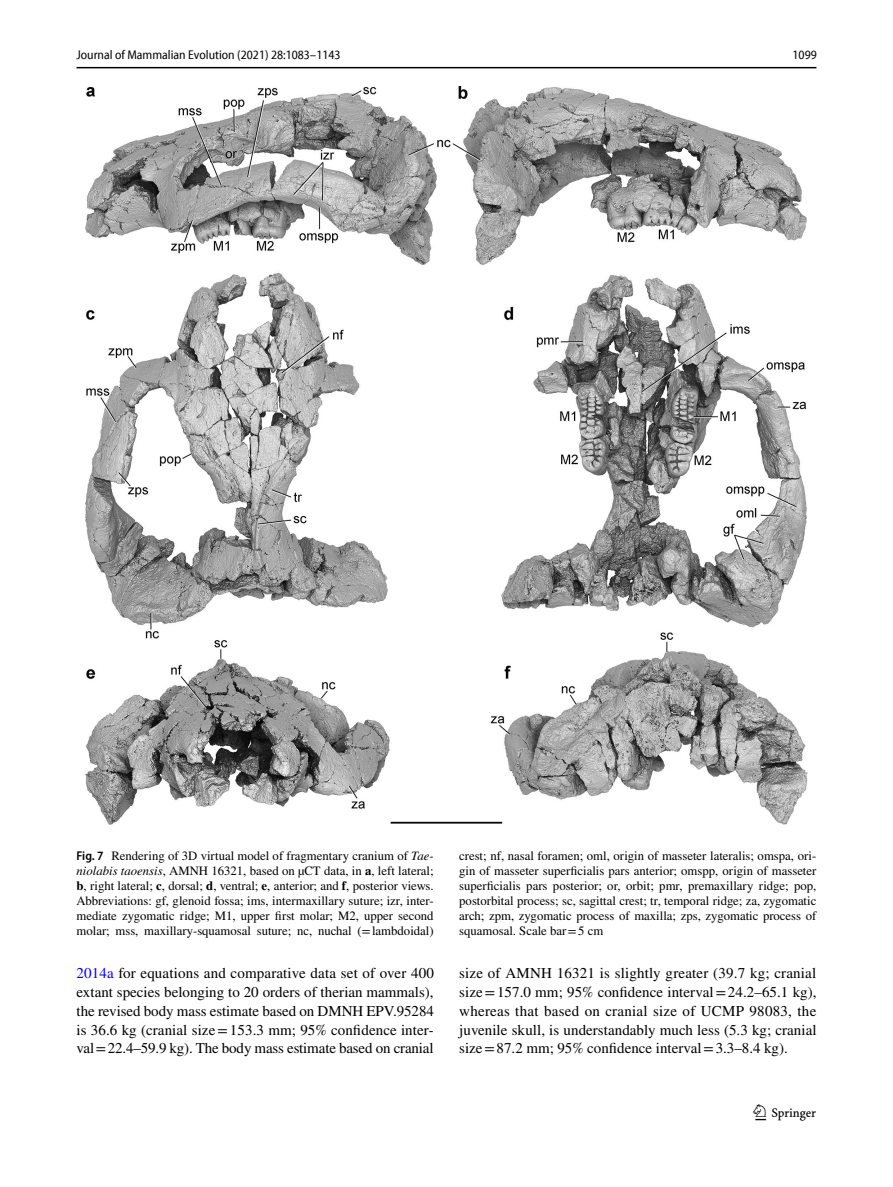
<style>
.page{position:relative;width:893px;height:1187px;background:#fff}
.page>*{position:absolute;margin:0;border:0;box-sizing:border-box;transform-origin:0 0}
.t1{font:22.5px "Springnew Regular 3";color:#000}
.t2{font:15px/18.8px "STIX";color:#000;text-align:justify}
.t3{font:12.75px/15px "STIX";color:#000;text-align:justify}
.t4{font:semi-condensed 12.75px "Myriad Pro Unic";color:#000}
.t5{font:12.75px "Myriad Pro Unic Semi Condensed 2";color:#000}
.s1{font-family:"Myriad Pro";font-weight:600;font-stretch:semi-condensed}
.s2{font-style:italic}
.s3{font-weight:700}
.s4{color:#00f}
</style>
<div class="page">
<hr style="left:77px;top:67px;width:739px;height:1px;background:#000">
<img style="left:85px;top:87px;width:723px;height:737px">
<p class="t4" style="left:77px;top:50px;width:266px">Journal of Mammalian Evolution (2021) 28:1083–1143</p>
<p class="t5" style="left:793px;top:50px;width:26px">1099</p>
<p class="t3" style="left:77px;top:848px;width:359px"><span class="s1">Fig. 7</span> Rendering of 3D virtual model of fragmentary cranium of <span class="s2">Tae&shy;niolabis taoensis</span>, AMNH 16321, based on µCT data, in <span class="s3">a</span>, left lateral; <span class="s3">b</span>, right lateral; <span class="s3">c</span>, dorsal; <span class="s3">d</span>, ventral; <span class="s3">e</span>, anterior; and <span class="s3">f</span>, posterior views.<br>Abbreviations: gf, glenoid fossa; ims, intermaxillary suture; izr, inter&shy;mediate zygomatic ridge; M1, upper first molar; M2, upper second molar; mss, maxillary-squamosal suture; nc, nuchal (=lambdoidal)</p>
<p class="t3" style="left:459px;top:848px;width:359px">crest; nf, nasal foramen; oml, origin of masseter lateralis; omspa, ori&shy;gin of masseter superficialis pars anterior; omspp, origin of masseter superficialis pars posterior; or, orbit; pmr, premaxillary ridge; pop, postorbital process; sc, sagittal crest; tr, temporal ridge; za, zygomatic arch; zpm, zygomatic process of maxilla; zps, zygomatic process of squamosal. Scale bar=5 cm</p>
<p class="t2" style="left:77px;top:964px;width:359px"><span class="s4">2014a</span> for equations and comparative data set of over 400 extant species belonging to 20 orders of therian mammals), the revised body mass estimate based on DMNH EPV.95284 is 36.6 kg (cranial size=153.3 mm; 95% confidence inter&shy;val=22.4–59.9 kg). The body mass estimate based on cranial</p>
<p class="t2" style="left:459px;top:964px;width:359px">size of AMNH 16321 is slightly greater (39.7 kg; cranial size=157.0 mm; 95% confidence interval=24.2–65.1 kg), whereas that based on cranial size of UCMP 98083, the juvenile skull, is understandably much less (5.3 kg; cranial size=87.2 mm; 95% confidence interval=3.3–8.4 kg).</p>
<h1 class="t1" style="left:755px;top:1104px;width:62px">1 3</h1>
</div>
